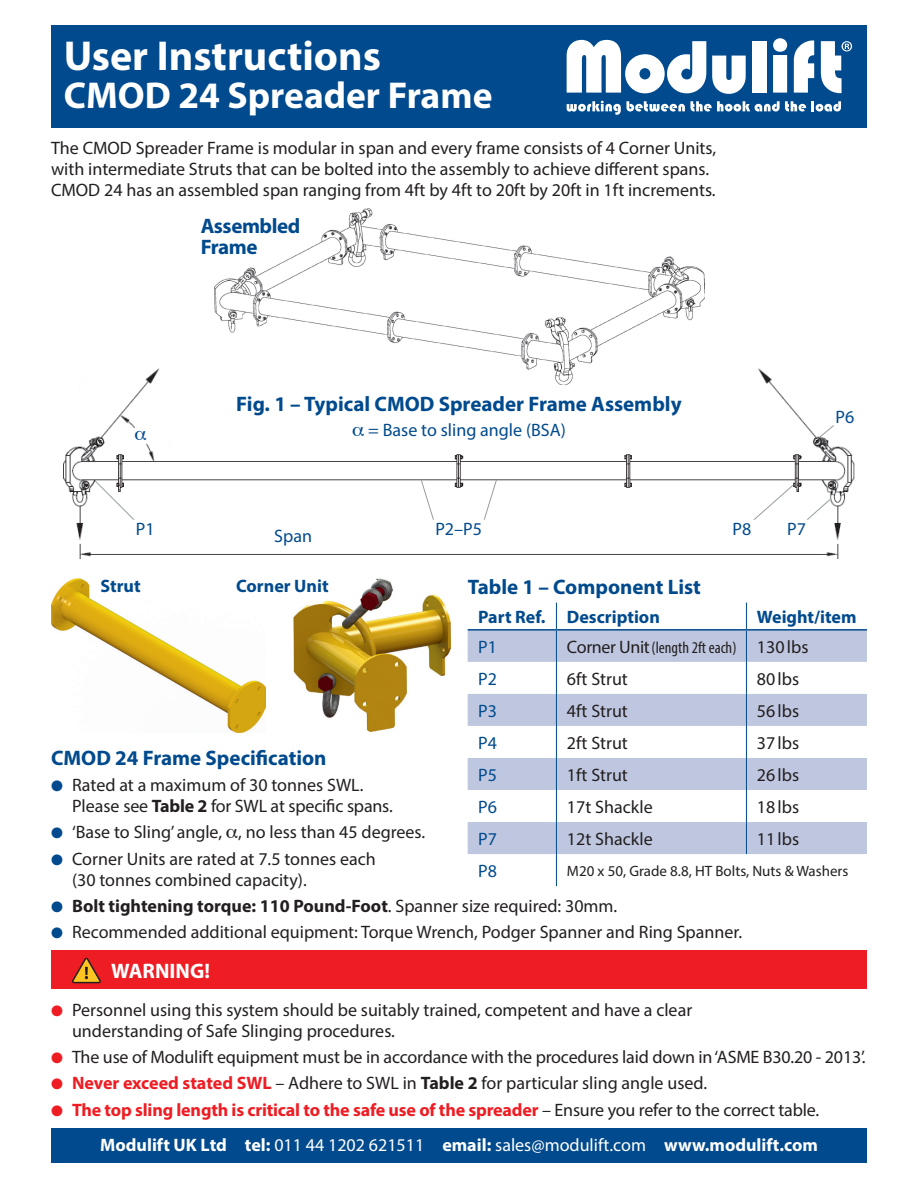
<style>
.page{position:relative;width:918px;height:1188px;background:#fff}
.page>*{position:absolute;margin:0;border:0;box-sizing:border-box;transform-origin:0 0}
.t1{font:700 42px "Myriad Pro";color:#fff}
.t2{font:700 37.5px "Myriad Pro";color:#fff}
.t3{font:700 21px "Myriad Pro";color:#004a8d}
.t4{font:700 21px/21px "Myriad Pro";letter-spacing:-.02em;color:#004a8d}
.t5{font:700 21px "Myriad Pro";color:#fff}
.t6{font:18px/21px "Myriad Pro";color:#231f20}
.t7{font:700 18px "Myriad Pro";letter-spacing:-.01em;color:#ee1d23}
.t8{font:700 18px "Myriad Pro";color:#fff}
.t9{font:700 18px "Myriad Pro";color:#231f20}
.t10{font:18px "Myriad Pro";color:#004a8d}
.t11{font:700 18px "Myriad Pro";color:#004a8d}
.t12{font:18px "Myriad Pro";letter-spacing:-.02em;color:#231f20}
.t13{font:15px "Myriad Pro";color:#231f20}
.s1{font-stretch:condensed;font-size:16.5px}
.s2{color:#004a8d}
.s3{font-weight:700}
.s4{font-weight:400}
.s5{color:#ee1d23}
.s6{font-weight:700;color:#ee1d23}
.s7{font-weight:400;color:#231f20}
</style>
<div class="page">
<img style="left:64px;top:368px;width:790px;height:190px">
<div style="left:51px;top:26px;width:816px;height:102px;background:#004a8d"></div>
<svg style="left:567px;top:40px;width:139px;height:53px"></svg>
<svg style="left:712px;top:56px;width:34px;height:38px"></svg>
<div style="left:752px;top:41px;width:14px;height:52px;background:#fff"></div>
<svg style="left:773px;top:38px;width:14px;height:55px"></svg>
<svg style="left:794px;top:40px;width:20px;height:53px"></svg>
<svg style="left:567px;top:101px;width:239px;height:14px"></svg>
<svg style="left:812px;top:101px;width:29px;height:11px"></svg>
<svg style="left:821px;top:41px;width:31px;height:52px"></svg>
<div style="left:51px;top:1128px;width:816px;height:34px;background:#004a8d"></div>
<div style="left:51px;top:951px;width:816px;height:38px;background:#ee1d23"></div>
<svg style="left:72px;top:958px;width:29px;height:25px"></svg>
<img style="left:215px;top:208px;width:490px;height:176px">
<svg style="left:94px;top:480px;width:41px;height:41px"></svg>
<svg style="left:420px;top:479px;width:14px;height:42px"></svg>
<svg style="left:483px;top:479px;width:14px;height:42px"></svg>
<svg style="left:753px;top:484px;width:41px;height:37px"></svg>
<svg style="left:806px;top:499px;width:25px;height:22px"></svg>
<svg style="left:818px;top:424px;width:17px;height:15px"></svg>
<img style="left:51px;top:578px;width:214px;height:154px">
<img style="left:293px;top:578px;width:157px;height:153px">
<svg style="left:468px;top:631px;width:399px;height:223px;fill:#bfc7e0"></svg>
<svg style="left:556px;top:603px;width:1px;height:26px"></svg>
<svg style="left:746px;top:603px;width:1px;height:26px"></svg>
<hr style="left:556px;top:631px;width:1px;height:31px;background:#004a8d">
<hr style="left:746px;top:631px;width:1px;height:31px;background:#004a8d">
<hr style="left:556px;top:662px;width:1px;height:32px;background:#004a8d">
<hr style="left:746px;top:662px;width:1px;height:32px;background:#004a8d">
<hr style="left:556px;top:694px;width:1px;height:32px;background:#004a8d">
<hr style="left:746px;top:694px;width:1px;height:32px;background:#004a8d">
<hr style="left:556px;top:726px;width:1px;height:32px;background:#004a8d">
<hr style="left:746px;top:726px;width:1px;height:32px;background:#004a8d">
<hr style="left:556px;top:758px;width:1px;height:32px;background:#004a8d">
<hr style="left:746px;top:758px;width:1px;height:32px;background:#004a8d">
<hr style="left:556px;top:790px;width:1px;height:32px;background:#004a8d">
<hr style="left:746px;top:790px;width:1px;height:32px;background:#004a8d">
<hr style="left:556px;top:822px;width:1px;height:32px;background:#004a8d">
<hr style="left:746px;top:822px;width:1px;height:32px;background:#004a8d">
<hr style="left:556px;top:854px;width:1px;height:32px;background:#004a8d">
<hr style="left:468px;top:629px;width:88px;height:2px;background:#004a8d">
<hr style="left:556px;top:629px;width:190px;height:2px;background:#004a8d">
<hr style="left:746px;top:629px;width:121px;height:2px;background:#004a8d">
<svg style="left:135px;top:431px;width:11px;height:9px"></svg>
<svg style="left:353px;top:427px;width:11px;height:9px"></svg>
<h1 class="t1" style="left:64px;top:28px;width:319px">User Instructions</h1>
<p class="t2" style="left:64px;top:71px;width:430px">CMOD 24 Spreader Frame</p>
<p class="t6" style="left:51px;top:137px;width:667px">The CMOD Spreader Frame is modular in span and every frame consists of 4 Corner Units, with intermediate Struts that can be bolted into the assembly to achieve different spans.</p>
<p class="t6" style="left:51px;top:179px;width:666px">CMOD 24 has an assembled span ranging from 4ft by 4ft to 20ft by 20ft in 1ft increments.</p>
<p class="t4" style="left:201px;top:214px;width:101px">Assembled<br>Frame</p>
<p class="t3" style="left:236px;top:390px;width:447px">Fig. 1 – Typical CMOD Spreader Frame Assembly</p>
<p class="t10" style="left:368px;top:419px;width:199px">= Base to sling angle (BSA)</p>
<p class="t10" style="left:836px;top:406px;width:20px">P6</p>
<p class="t10" style="left:136px;top:518px;width:20px">P1</p>
<p class="t10" style="left:732px;top:518px;width:20px">P8</p>
<p class="t10" style="left:435px;top:518px;width:48px">P2–P5</p>
<p class="t10" style="left:787px;top:518px;width:20px">P7</p>
<p class="t10" style="left:274px;top:525px;width:39px">Span</p>
<p class="t11" style="left:101px;top:574px;width:42px">Strut</p>
<p class="t11" style="left:236px;top:574px;width:94px">Corner Unit</p>
<p class="t3" style="left:468px;top:573px;width:235px">Table 1 – Component List</p>
<p class="t11" style="left:478px;top:605px;width:183px">Part Ref. Description</p>
<p class="t11" style="left:757px;top:605px;width:101px">Weight/item</p>
<p class="t10" style="left:478px;top:636px;width:20px">P1</p>
<p class="t12" style="left:567px;top:636px;width:243px">Corner Unit<span class="s1">(length 2ft each)</span> 130lbs</p>
<p class="t10" style="left:478px;top:667px;width:20px">P2</p>
<p class="t6" style="left:567px;top:668px;width:63px">6ft Strut</p>
<p class="t6" style="left:757px;top:668px;width:44px">80lbs</p>
<p class="t10" style="left:478px;top:700px;width:20px">P3</p>
<p class="t6" style="left:567px;top:700px;width:63px">4ft Strut</p>
<p class="t6" style="left:757px;top:700px;width:44px">56lbs</p>
<p class="t10" style="left:478px;top:732px;width:20px">P4</p>
<p class="t6" style="left:567px;top:732px;width:63px">2ft Strut</p>
<p class="t6" style="left:757px;top:732px;width:44px">37lbs</p>
<p class="t10" style="left:478px;top:764px;width:20px">P5</p>
<p class="t6" style="left:567px;top:764px;width:63px">1ft Strut</p>
<p class="t6" style="left:757px;top:764px;width:44px">26lbs</p>
<p class="t10" style="left:478px;top:796px;width:20px">P6</p>
<p class="t6" style="left:567px;top:796px;width:87px">17t Shackle</p>
<p class="t6" style="left:757px;top:796px;width:44px">18lbs</p>
<p class="t10" style="left:478px;top:828px;width:20px">P7</p>
<p class="t6" style="left:567px;top:828px;width:87px">12t Shackle</p>
<p class="t6" style="left:757px;top:828px;width:44px">11lbs</p>
<p class="t10" style="left:478px;top:860px;width:20px">P8</p>
<p class="t13" style="left:567px;top:861px;width:283px">M20 x 50, Grade 8.8, HT Bolts, Nuts &amp; Washers</p>
<p class="t3" style="left:51px;top:744px;width:277px">CMOD 24 Frame Specification</p>
<p class="t6" style="left:72px;top:774px;width:322px;text-indent:-21px"><span class="s2">●</span> Rated at a maximum of 30 tonnes SWL.<br>Please see <span class="s3">Table 2</span> for SWL at specific spans.</p>
<p class="t6" style="left:51px;top:822px;width:376px"><span class="s2">●</span> ‘Base to Sling’ angle, , no less than 45 degrees.</p>
<p class="t6" style="left:72px;top:848px;width:305px;text-indent:-21px"><span class="s2">●</span> Corner Units are rated at 7.5 tonnes each (30 tonnes combined capacity).</p>
<p class="t9" style="left:51px;top:894px;width:568px"><span class="s2">●</span> Bolt tightening torque: 110 Pound-Foot<span class="s4">. Spanner size required: 30mm.</span></p>
<p class="t6" style="left:51px;top:921px;width:693px"><span class="s2">●</span> Recommended additional equipment: Torque Wrench, Podger Spanner and Ring Spanner.</p>
<p class="t5" style="left:111px;top:957px;width:100px">WARNING!</p>
<p class="t6" style="left:72px;top:999px;width:622px;text-indent:-21px"><span class="s5">●</span> Personnel using this system should be suitably trained, competent and have a clear understanding of Safe Slinging procedures.</p>
<p class="t6" style="left:51px;top:1046px;width:816px"><span class="s5">●</span> The use of Modulift equipment must be in accordance with the procedures laid down in ‘ASME B30.20 - 2013’.</p>
<p class="t6" style="left:51px;top:1073px;width:658px"><span class="s5">●</span> <span class="s6">Never exceed stated SWL</span> – Adhere to SWL in <span class="s3">Table 2</span> for particular sling angle used.</p>
<p class="t7" style="left:51px;top:1098px;width:770px">● The top sling length is critical to the safe use of the spreader <span class="s7">– Ensure you refer to the correct table.</span></p>
<p class="t8" style="left:100px;top:1134px;width:719px">Modulift UK Ltd tel: <span class="s4">011 44 1202 621511</span> email: <span class="s4">sales@modulift.com</span> www.modulift.com</p>
</div>
